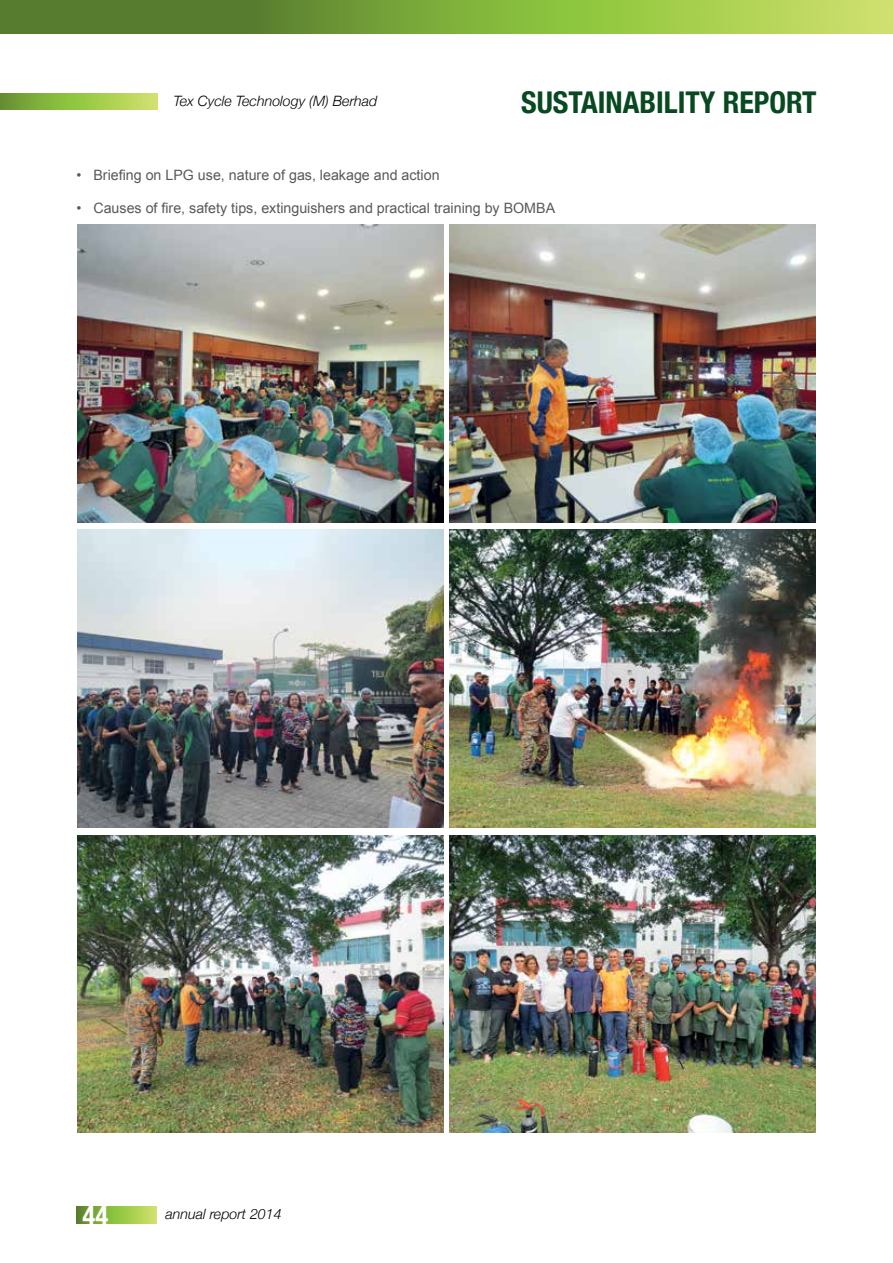
<style>
.page{position:relative;width:893px;height:1263px;background:#fff}
.page>*{position:absolute;margin:0;border:0;box-sizing:border-box;transform-origin:0 0}
.t1{font:700 condensed 30px "Helvetica Neue";color:#084921}
.t2{font:700 condensed 27px "Helvetica Neue";color:#fff}
.t3{font:14.25px "Arial";color:#58595b}
.t4{font:italic 300 14.25px "Helvetica Neue";color:#000}
</style>
<div class="page">
<div style="left:0;top:94px;width:157px;height:16px;background:linear-gradient(to right,#639a2c,#cde867)"></div>
<div style="left:77px;top:1206px;width:79px;height:18px;background:linear-gradient(to right,#5b9029,#ccea65)"></div>
<svg style="left:0;top:0;width:893px;height:33px;background:#82a940"></svg>
<img style="left:77px;top:225px;width:366px;height:297px">
<img style="left:77px;top:530px;width:366px;height:297px">
<img style="left:77px;top:835px;width:366px;height:298px">
<img style="left:450px;top:225px;width:366px;height:297px">
<img style="left:450px;top:530px;width:366px;height:297px">
<img style="left:450px;top:835px;width:366px;height:298px">
<p class="t4" style="left:174px;top:89px;width:205px">Tex Cycle Technology (M) Berhad</p>
<h1 class="t1" style="left:521px;top:78px;width:297px">SUSTAINABILITY REPORT</h1>
<p class="t3" style="left:77px;top:166px;width:365px">• Briefing on LPG use, nature of gas, leakage and action</p>
<p class="t3" style="left:77px;top:199px;width:480px">• Causes of fire, safety tips, extinguishers and practical training by BOMBA</p>
<h2 class="t2" style="left:82px;top:1192px;width:27px">44</h2>
<p class="t4" style="left:165px;top:1203px;width:118px">annual report 2014</p>
</div>
